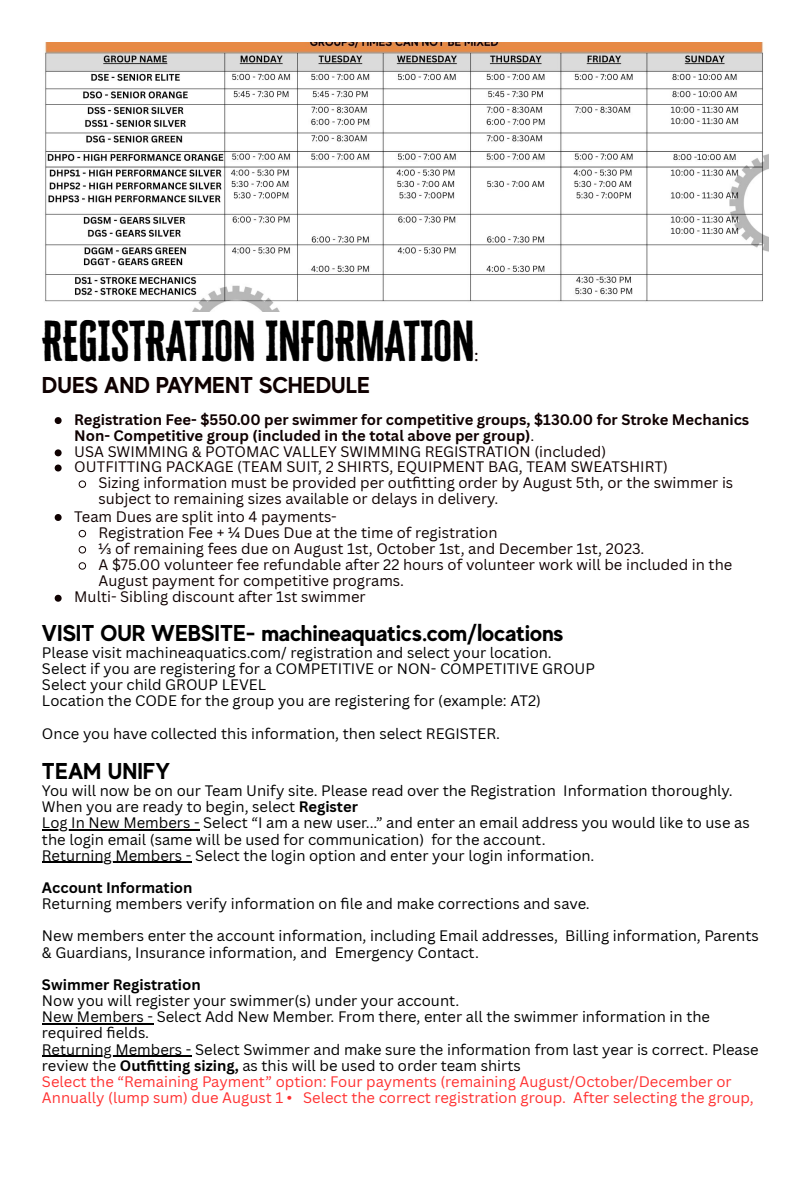
<style>
.page{position:relative;width:810px;height:1181px;background:#fff}
.page>*{position:absolute;margin:0;border:0;box-sizing:border-box;transform-origin:0 0}
.t1{font:47.1px "Cheddar Gothic Sans";color:#000}
.t2{font:700 22.8px "MADE Evolve Sans";color:#000}
.t3{font:700 22.8px "MADE Evolve Sans";color:#0f0101}
.t4{font:700 16.2px "MADE Evolve Sans";color:#0f0101}
.t5{font:14.85px/16.2px "Canva Sans";color:#000}
.t6{font:14.85px/16.2px "Canva Sans";color:#0f0101}
.t7{font:700 14.85px/16.2px "Canva Sans";color:#0f0101}
.s1{font-weight:400}
.s2{font-weight:700}
.s3{color:#ff3131}
</style>
<div class="page">
<hr style="left:42px;top:829px;width:158px;height:1px;background:#000">
<hr style="left:42px;top:861px;width:150px;height:1px;background:#000">
<hr style="left:42px;top:1023px;width:111px;height:1px;background:#000">
<hr style="left:42px;top:1055px;width:150px;height:1px;background:#000">
<img style="left:44px;top:42px;width:724px;height:269px">
<svg style="left:55px;top:417px;width:7px;height:7px"></svg>
<svg style="left:55px;top:449px;width:7px;height:7px"></svg>
<svg style="left:55px;top:464px;width:7px;height:7px"></svg>
<svg style="left:78px;top:480px;width:8px;height:8px"></svg>
<svg style="left:55px;top:514px;width:7px;height:7px"></svg>
<svg style="left:78px;top:530px;width:8px;height:7px"></svg>
<svg style="left:78px;top:546px;width:8px;height:7px"></svg>
<svg style="left:78px;top:562px;width:8px;height:8px"></svg>
<svg style="left:55px;top:594px;width:7px;height:7px"></svg>
<h1 class="t1" style="left:42px;top:318px;width:434px">REGISTRATION INFORMATION</h1>
<h1 class="t4" style="left:475px;top:346px;width:6px">:</h1>
<h2 class="t3" style="left:42px;top:372px;width:330px">DUES AND PAYMENT SCHEDULE</h2>
<p class="t7" style="left:74px;top:411px;width:677px">Registration Fee- $550.00 per swimmer for competitive groups, $130.00 for Stroke Mechanics<br>Non- Competitive group (included in the total above per group)<span class="s1">.</span></p>
<p class="t6" style="left:74px;top:443px;width:533px">USA SWIMMING &amp; POTOMAC VALLEY SWIMMING REGISTRATION (included)</p>
<p class="t6" style="left:74px;top:458px;width:595px">OUTFITTING PACKAGE (TEAM SUIT, 2 SHIRTS, EQUIPMENT BAG, TEAM SWEATSHIRT)</p>
<p class="t6" style="left:99px;top:474px;width:636px">Sizing information must be provided per outfitting order by August 5th, or the swimmer is subject to remaining sizes available or delays in delivery.</p>
<p class="t6" style="left:74px;top:507px;width:264px">Team Dues are split into 4 payments-</p>
<p class="t6" style="left:99px;top:524px;width:401px">Registration Fee + ¼ Dues Due at the time of registration</p>
<p class="t6" style="left:99px;top:540px;width:547px">⅓ of remaining fees due on August 1st, October 1st, and December 1st, 2023.</p>
<p class="t6" style="left:99px;top:556px;width:635px">A $75.00 volunteer fee refundable after 22 hours of volunteer work will be included in the<br>August payment for competitive programs.</p>
<p class="t6" style="left:74px;top:588px;width:293px">Multi- Sibling discount after 1st swimmer</p>
<h2 class="t2" style="left:42px;top:619px;width:523px">VISIT OUR WEBSITE- machineaquatics.com/locations</h2>
<h2 class="t5" style="left:42px;top:644px;width:555px">Please visit machineaquatics.com/ registration and select your location.<br>Select if you are registering for a COMPETITIVE or NON- COMPETITIVE GROUP Select your child GROUP LEVEL<br>Location the CODE for the group you are registering for (example: AT2)</h2>
<p class="t5" style="left:42px;top:724px;width:460px">Once you have collected this information, then select REGISTER.</p>
<h2 class="t2" style="left:42px;top:757px;width:130px">TEAM UNIFY</h2>
<h2 class="t5" style="left:42px;top:782px;width:709px">You will now be on our Team Unify site. Please read over the Registration Information thoroughly.<br>When you are ready to begin, select <span class="s2">Register<br></span>Log In New Members - Select “I am a new user...” and enter an email address you would like to use as the login email (same will be used for communication) for the account.<br>Returning Members - Select the login option and enter your login information.</h2>
<h2 class="t5" style="left:42px;top:879px;width:549px"><span class="s2">Account Information<br></span>Returning members verify information on fi le and make corrections and save.</h2>
<h2 class="t5" style="left:42px;top:927px;width:718px">New members enter the account information, including Email addresses, Billing information, Parents &amp; Guardians, Insurance information, and Emergency Contact.</h2>
<h2 class="t5" style="left:42px;top:976px;width:718px"><span class="s2">Swimmer Registration<br></span>Now you will register your swimmer(s) under your account.<br>New Members - Select Add New Member. From there, enter all the swimmer information in the required fields.<br>Returning Members - Select Swimmer and make sure the information from last year is correct. Please review the <span class="s2">Outfitting sizing,</span> as this will be used to order team shirts<br><span class="s3">Select the “Remaining Payment” option: Four payments (remaining August/October/December or Annually (lump sum) due August 1 • Select the correct registration group. After selecting the group,</span></h2>
</div>
